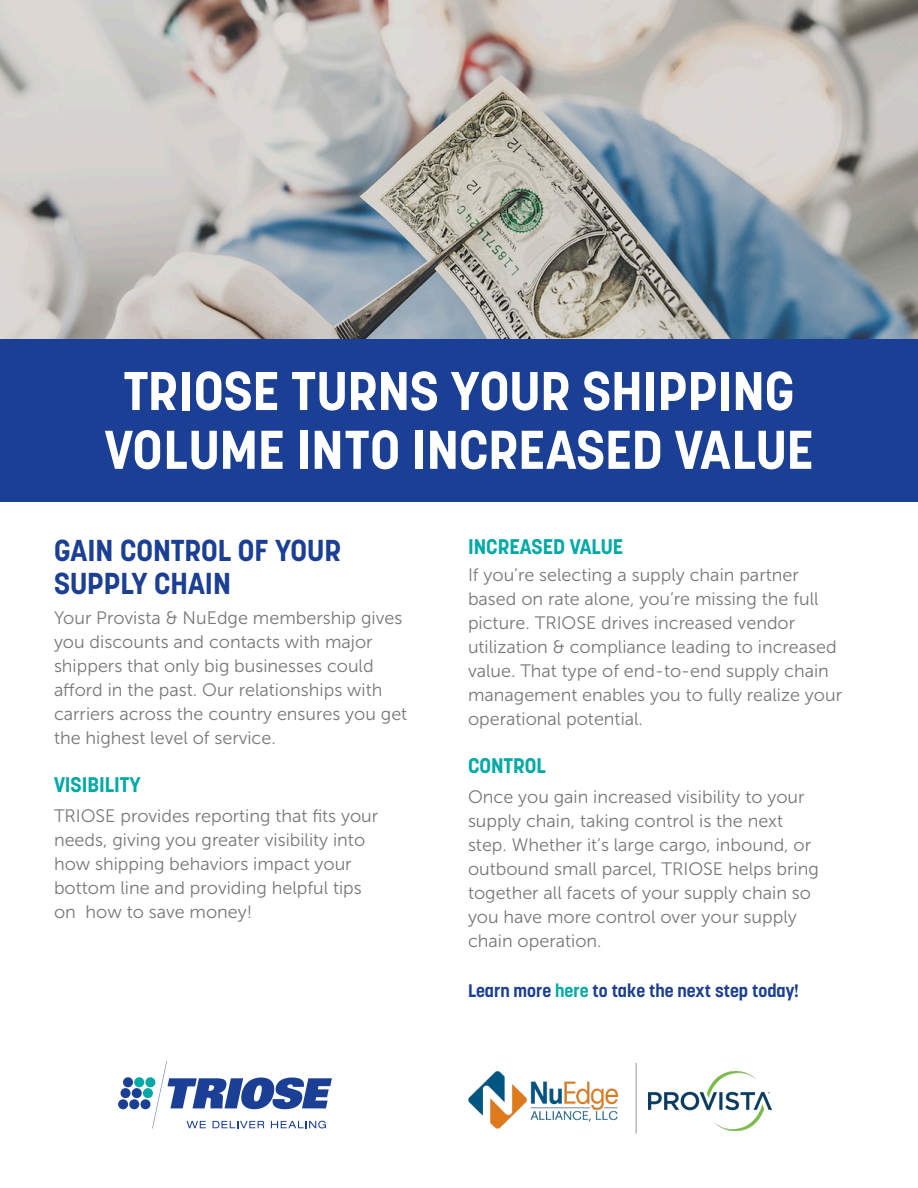
<style>
.page{position:relative;width:918px;height:1188px;background:#fff}
.page>*{position:absolute;margin:0;border:0;box-sizing:border-box;transform-origin:0 0}
.t1{font:700 54px "Korolev";color:#fff}
.t2{font:700 30px "Korolev";color:#1b3f94}
.t3{font:700 21px "Korolev";color:#00a9a7}
.t4{font:18px/24px "Museo Sans 300";color:#76787b}
.t5{font:700 18px "Korolev";color:#1b3f94}
.s1{color:#00a9a7}
</style>
<div class="page">
<img style="left:0;top:0;width:918px;height:339px">
<div style="left:0;top:339px;width:918px;height:162px;background:#1b3f94"></div>
<div style="left:123px;top:1077px;width:10px;height:10px;background:#1b3f94;border-radius:50%"></div>
<div style="left:134px;top:1077px;width:10px;height:10px;background:#00a9a7;border-radius:50%"></div>
<div style="left:145px;top:1077px;width:10px;height:10px;background:#00a9a7;border-radius:50%"></div>
<div style="left:121px;top:1088px;width:10px;height:10px;background:#1b3f94;border-radius:50%"></div>
<div style="left:132px;top:1088px;width:10px;height:10px;background:#1b3f94;border-radius:50%"></div>
<div style="left:143px;top:1088px;width:10px;height:10px;background:#00a9a7;border-radius:50%"></div>
<div style="left:118px;top:1099px;width:10px;height:10px;background:#1b3f94;border-radius:50%"></div>
<div style="left:129px;top:1099px;width:10px;height:10px;background:#1b3f94;border-radius:50%"></div>
<div style="left:140px;top:1099px;width:10px;height:10px;background:#1b3f94;border-radius:50%"></div>
<svg style="left:152px;top:1061px;width:180px;height:67px"></svg>
<hr style="left:636px;top:1063px;width:1px;height:71px;background:#939598">
<img style="left:649px;top:1072px;width:122px;height:59px">
<img style="left:468px;top:1071px;width:150px;height:58px">
<p class="t1" style="left:123px;top:357px;width:673px">TRIOSE TURNS YOUR SHIPPING</p>
<p class="t1" style="left:105px;top:416px;width:710px">VOLUME INTO INCREASED VALUE</p>
<p class="t2" style="left:54px;top:532px;width:289px">GAIN CONTROL OF YOUR</p>
<p class="t2" style="left:54px;top:565px;width:178px">SUPPLY CHAIN</p>
<p class="t4" style="left:54px;top:606px;width:355px">Your Provista &amp; NuEdge membership gives you discounts and contacts with major shippers that only big businesses could afford in the past. Our relationships with carriers across the country ensures you get the highest level of service.</p>
<p class="t3" style="left:54px;top:772px;width:88px">VISIBILITY</p>
<p class="t4" style="left:54px;top:804px;width:326px">TRIOSE provides reporting that fits your needs, giving you greater visibility into</p>
<p class="t4" style="left:54px;top:852px;width:309px">how shipping behaviors impact your bottom line and providing helpful tips on how to save money!</p>
<p class="t3" style="left:468px;top:534px;width:157px">INCREASED VALUE</p>
<p class="t4" style="left:468px;top:563px;width:376px">If you’re selecting a supply chain partner based on rate alone, you’re missing the full picture. TRIOSE drives increased vendor utilization &amp; compliance leading to increased value. That type of end-to-end supply chain management enables you to fully realize your operational potential.</p>
<p class="t3" style="left:468px;top:753px;width:79px">CONTROL</p>
<p class="t4" style="left:468px;top:785px;width:352px">Once you gain increased visibility to your supply chain, taking control is the next step. Whether it’s large cargo, inbound, or outbound small parcel, TRIOSE helps bring together all facets of your supply chain so you have more control over your supply chain operation.</p>
<p class="t5" style="left:468px;top:979px;width:333px">Learn more <span class="s1">here</span> to take the next step today!</p>
</div>
